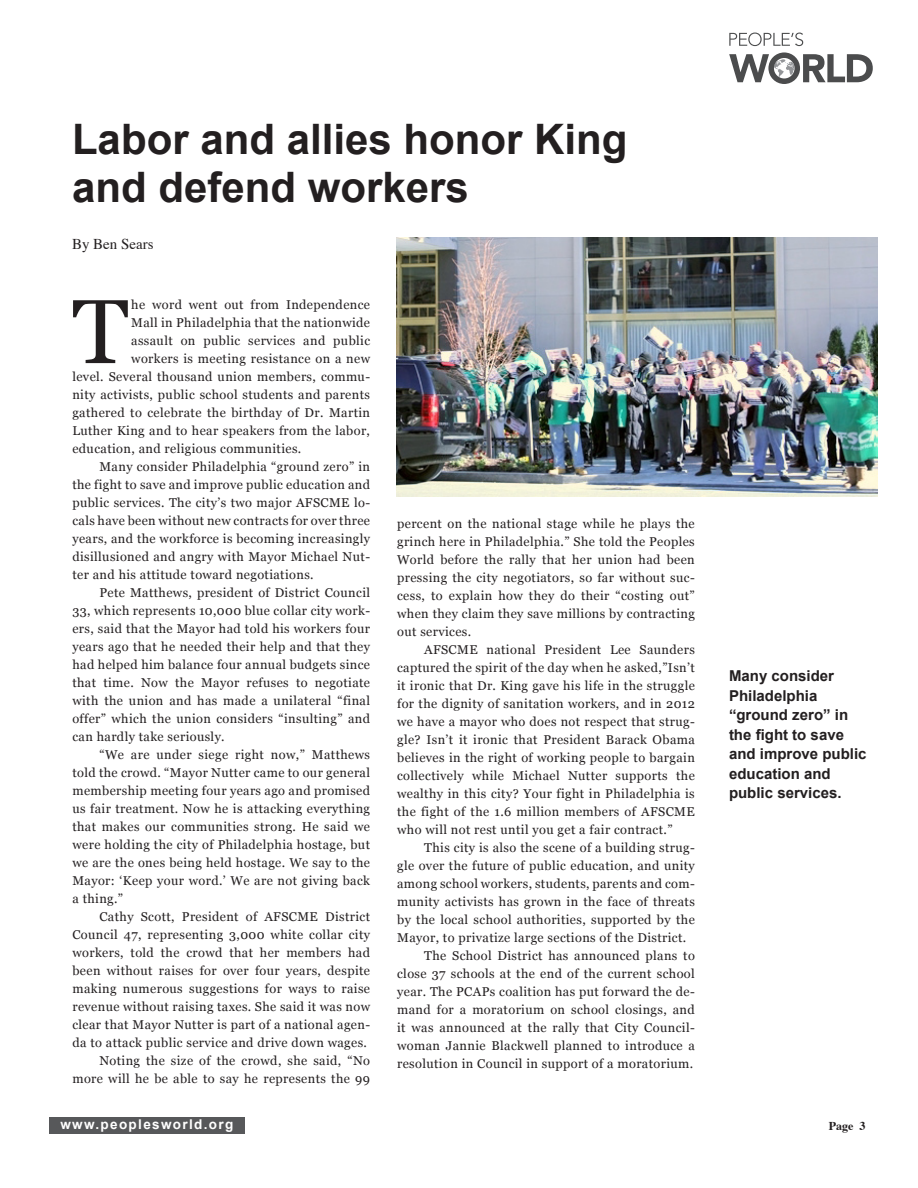
<style>
.page{position:relative;width:918px;height:1188px;background:#fff}
.page>*{position:absolute;margin:0;border:0;box-sizing:border-box;transform-origin:0 0}
.caps_paragraph{font:90.75px "Georgia";color:#231f20}
.title_arial-medium{font:700 42px "Arial";color:#231f20}
.quote{font:700 15px/19.5px "Arial";color:#231f20}
.by_line{font:15px "Times";color:#231f20}
.t1{font:700 13.5px "Arial";letter-spacing:.1em;color:#fff}
.body-text{font:12.75px/18px "Georgia";letter-spacing:.03em;color:#231f20;text-align:justify}
.caps_paragraph-2{font:12.75px "Georgia";letter-spacing:.03em;color:#231f20}
.by_line-2{font:700 12px "Times";color:#231f20}
</style>
<div class="page">
<div style="left:49px;top:1118px;width:196px;height:16px;background:#57585a"></div>
<svg style="left:729px;top:33px;width:74px;height:13px"></svg>
<svg style="left:729px;top:52px;width:144px;height:32px"></svg>
<img style="left:397px;top:237px;width:480px;height:260px">
<p class="title_arial-medium" style="left:72px;top:111px;width:557px">Labor and allies honor King</p>
<p class="title_arial-medium" style="left:72px;top:159px;width:398px">and defend workers</p>
<p class="by_line" style="left:72px;top:230px;width:83px">By Ben Sears</p>
<p class="caps_paragraph" style="left:72px;top:277px;width:58px">T</p>
<p class="caps_paragraph-2" style="left:131px;top:297px;width:240px">he word went out from Independence</p>
<p class="caps_paragraph-2" style="left:131px;top:315px;width:240px">Mall in Philadelphia that the nationwide</p>
<p class="caps_paragraph-2" style="left:131px;top:333px;width:240px">assault on public services and public</p>
<p class="caps_paragraph-2" style="left:131px;top:351px;width:240px">workers is meeting resistance on a new</p>
<p class="caps_paragraph-2" style="left:72px;top:369px;width:299px">level. Several thousand union members, commu-</p>
<p class="caps_paragraph-2" style="left:72px;top:387px;width:299px">nity activists, public school students and parents</p>
<p class="caps_paragraph-2" style="left:72px;top:405px;width:299px">gathered to celebrate the birthday of Dr. Martin</p>
<p class="caps_paragraph-2" style="left:72px;top:423px;width:299px">Luther King and to hear speakers from the labor,</p>
<p class="caps_paragraph-2" style="left:72px;top:441px;width:230px">education, and religious communities.</p>
<p class="body-text" style="left:72px;top:458px;width:299px;text-indent:27px">Many consider Philadelphia “ground zero” in the fight to save and improve public education and public services. The city’s two major AFSCME lo&shy;cals have been without new contracts for over three years, and the workforce is becoming increasingly disillusioned and angry with Mayor Michael Nut&shy;ter and his attitude toward negotiations.</p>
<p class="body-text" style="left:72px;top:584px;width:299px;text-indent:27px">Pete Matthews, president of District Council 33, which represents 10,000 blue collar city work&shy;ers, said that the Mayor had told his workers four years ago that he needed their help and that they had helped him balance four annual budgets since that time. Now the Mayor refuses to negotiate with the union and has made a unilateral “final offer” which the union considers “insulting” and can hardly take seriously.</p>
<p class="body-text" style="left:72px;top:746px;width:299px;text-indent:27px">“We are under siege right now,” Matthews told the crowd. “Mayor Nutter came to our general membership meeting four years ago and promised us fair treatment. Now he is attacking everything that makes our communities strong. He said we were holding the city of Philadelphia hostage, but we are the ones being held hostage. We say to the Mayor: ‘Keep your word.’ We are not giving back a thing.”</p>
<p class="body-text" style="left:72px;top:908px;width:299px;text-indent:27px">Cathy Scott, President of AFSCME District Council 47, representing 3,000 white collar city workers, told the crowd that her members had been without raises for over four years, despite making numerous suggestions for ways to raise revenue without raising taxes. She said it was now clear that Mayor Nutter is part of a national agen&shy;da to attack public service and drive down wages.</p>
<p class="body-text" style="left:72px;top:1052px;width:299px;text-align:right">Noting the size of the crowd, she said, “No more will he be able to say he represents the 99</p>
<p class="t1" style="left:60px;top:1116px;width:174px">www.peoplesworld.org</p>
<p class="body-text" style="left:397px;top:515px;width:299px">percent on the national stage while he plays the grinch here in Philadelphia.” She told the Peoples World before the rally that her union had been pressing the city negotiators, so far without suc&shy;cess, to explain how they do their “costing out” when they claim they save millions by contracting out services.</p>
<p class="body-text" style="left:397px;top:641px;width:299px;text-indent:27px">AFSCME national President Lee Saunders captured the spirit of the day when he asked,”Isn’t it ironic that Dr. King gave his life in the struggle for the dignity of sanitation workers, and in 2012 we have a mayor who does not respect that strug&shy;gle? Isn’t it ironic that President Barack Obama believes in the right of working people to bargain collectively while Michael Nutter supports the wealthy in this city? Your fight in Philadelphia is the fight of the 1.6 million members of AFSCME who will not rest until you get a fair contract.”</p>
<p class="body-text" style="left:397px;top:839px;width:299px;text-indent:27px">This city is also the scene of a building strug&shy;gle over the future of public education, and unity among school workers, students, parents and com&shy;munity activists has grown in the face of threats by the local school authorities, supported by the Mayor, to privatize large sections of the District.</p>
<p class="body-text" style="left:397px;top:947px;width:299px;text-indent:27px">The School District has announced plans to close 37 schools at the end of the current school year. The PCAPs coalition has put forward the de&shy;mand for a moratorium on school closings, and it was announced at the rally that City Council&shy;woman Jannie Blackwell planned to introduce a resolution in Council in support of a moratorium.</p>
<p class="quote" style="left:729px;top:667px;width:139px">Many consider<br>Philadelphia “ground zero” in the fight to save and improve public education and</p>
<p class="quote" style="left:729px;top:784px;width:114px">public services.</p>
<p class="by_line-2" style="left:829px;top:1114px;width:38px">Page 3</p>
</div>
